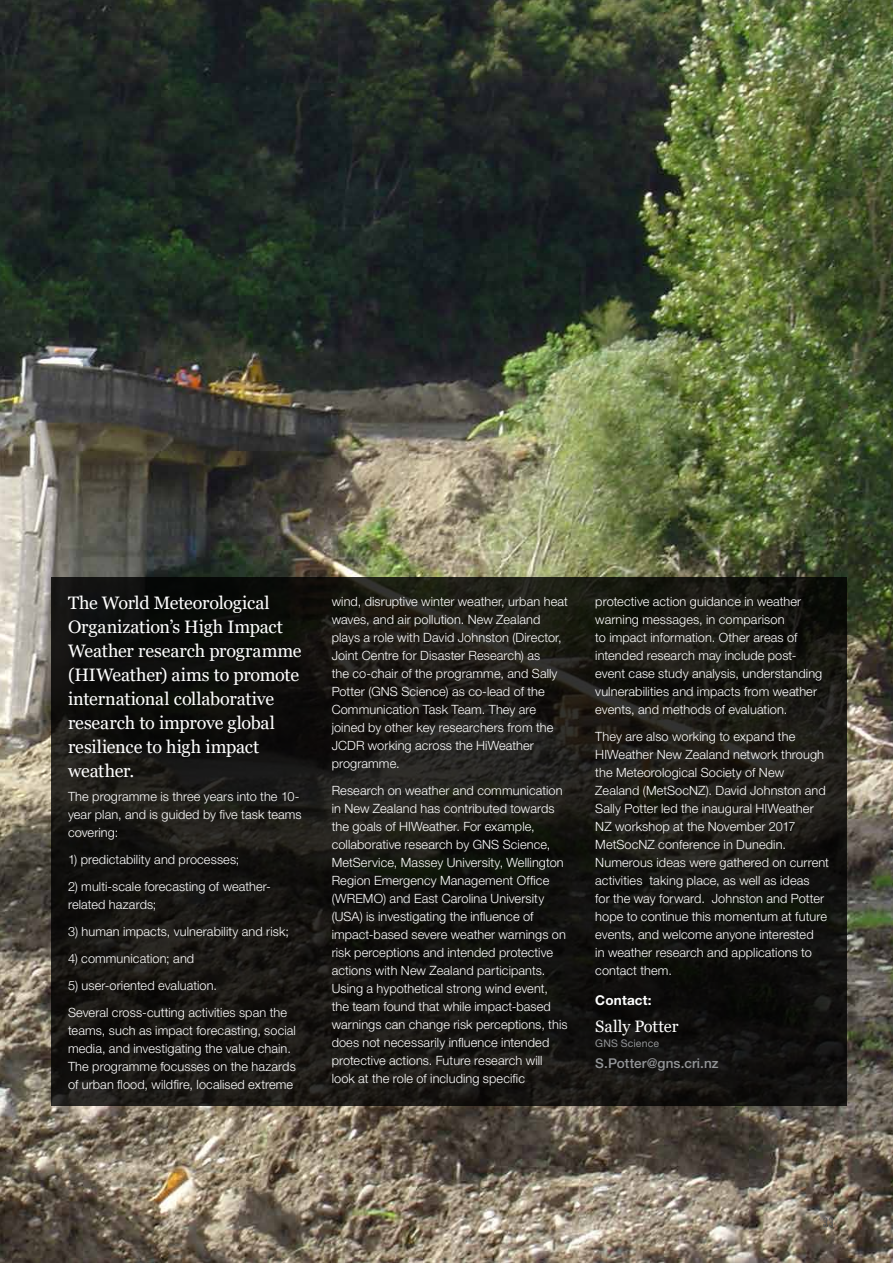
<style>
.page{position:relative;width:893px;height:1263px;background:#fff}
.page>*{position:absolute;margin:0;border:0;box-sizing:border-box;transform-origin:0 0}
.t1{font:18px/24px "Georgia";letter-spacing:-.01em;color:#fff}
.t2{font:16.5px "Georgia";letter-spacing:-.01em;color:#fff}
.t3{font:500 13.5px "Helvetica Neue LT Pro";letter-spacing:.005em;color:#939598}
.t4{font:700 13.5px "Helvetica Neue LT Pro";letter-spacing:.01em;color:#fff}
.t5{font:500 13.5px "Tungsten";color:#58595b}
.t6{font:300 12.75px/18px "Helvetica Neue LT Pro";letter-spacing:.01em;color:#fff}
.t7{font:10.5px "Helvetica Neue LT Pro";letter-spacing:.015em;color:#939598}
</style>
<div class="page">
<img style="left:0;top:0;width:893px;height:1263px">
<svg style="left:52px;top:577px;width:795px;height:528px;background:#171612"></svg>
<h1 class="t1" style="left:68px;top:591px;width:235px">The World Meteorological<br>Organization’s High Impact<br>Weather research programme (HIWeather) aims to promote international collaborative research to improve global resilience to high impact weather.</h1>
<p class="t6" style="left:68px;top:787px;width:235px">The programme is three years into the 10- year plan, and is guided by five task teams covering:</p>
<p class="t6" style="left:68px;top:850px;width:173px">1) predictability and processes;</p>
<p class="t6" style="left:68px;top:877px;width:204px">2) multi-scale forecasting of weather&shy;related hazards;</p>
<p class="t6" style="left:68px;top:922px;width:222px">3) human impacts, vulnerability and risk;</p>
<p class="t6" style="left:68px;top:949px;width:128px">4) communication; and</p>
<p class="t6" style="left:68px;top:972px;width:220px;line-height:27px">5) user-oriented evaluation.<br>Several cross-cutting activities span the</p>
<p class="t6" style="left:68px;top:1021px;width:229px">teams, such as impact forecasting, social media, and investigating the value chain.<br>The programme focusses on the hazards of urban flood, wildfire, localised extreme</p>
<p class="t6" style="left:332px;top:592px;width:238px">wind, disruptive winter weather, urban heat waves, and air pollution. New Zealand plays a role with David Johnston (Director, Joint Centre for Disaster Research) as<br>the co-chair of the programme, and Sally Potter (GNS Science) as co-lead of the Communication Task Team. They are joined by other key researchers from the JCDR working across the HiWeather programme.</p>
<p class="t6" style="left:332px;top:781px;width:237px">Research on weather and communication in New Zealand has contributed towards the goals of HIWeather. For example, collaborative research by GNS Science, MetService, Massey University, Wellington Region Emergency Management Office (WREMO) and East Carolina University (USA) is investigating the influence of impact-based severe weather warnings on risk perceptions and intended protective actions with New Zealand participants.<br>Using a hypothetical strong wind event, the team found that while impact-based warnings can change risk perceptions, this does not necessarily influence intended protective actions. Future research will look at the role of including specific</p>
<p class="t6" style="left:595px;top:592px;width:229px">protective action guidance in weather warning messages, in comparison<br>to impact information. Other areas of intended research may include post&shy;event case study analysis, understanding vulnerabilities and impacts from weather events, and methods of evaluation.</p>
<p class="t6" style="left:595px;top:727px;width:235px">They are also working to expand the HIWeather New Zealand network through the Meteorological Society of New Zealand (MetSocNZ). David Johnston and Sally Potter led the inaugural HIWeather NZ workshop at the November 2017<br>MetSocNZ conference in Dunedin.<br>Numerous ideas were gathered on current activities taking place, as well as ideas<br>for the way forward. Johnston and Potter hope to continue this momentum at future events, and welcome anyone interested<br>in weather research and applications to contact them.</p>
<p class="t4" style="left:595px;top:992px;width:58px">Contact:</p>
<p class="t2" style="left:595px;top:1016px;width:85px">Sally Potter</p>
<p class="t7" style="left:595px;top:1037px;width:65px">GNS Science</p>
<p class="t3" style="left:595px;top:1055px;width:125px">S.Potter@gns.cri.nz</p>
<p class="t5" style="left:823px;top:1215px;width:12px">33</p>
</div>
